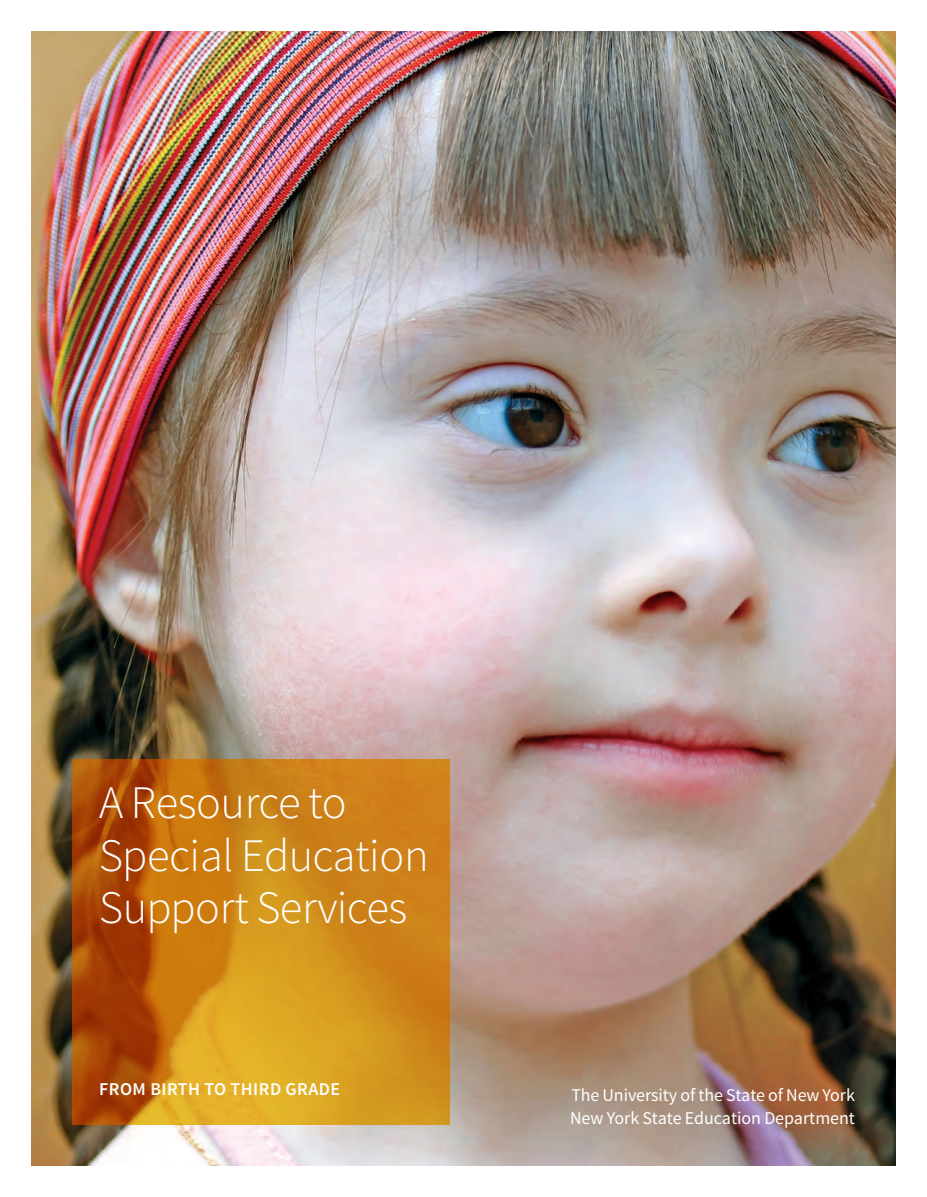
<style>
.page{position:relative;width:927px;height:1197px;background:#fff}
.page>*{position:absolute;margin:0;border:0;box-sizing:border-box;transform-origin:0 0}
.t1{font:300 46.5px/52.5px "Source Sans Pro";letter-spacing:-.01em;color:#fff}
.t2{font:18px/23.2px "Source Sans Pro";letter-spacing:-.005em;color:#fff}
.t3{font:600 18px "Source Sans Pro";letter-spacing:.03em;color:#fff}
</style>
<div class="page">
<img style="left:32px;top:32px;width:864px;height:1134px">
<svg style="left:72px;top:759px;width:378px;height:366px;background:#c87d16"></svg>
<h1 class="t1" style="left:99px;top:777px;width:331px">A Resource to<br>Special Education<br>Support Services</h1>
<p class="t3" style="left:99px;top:1078px;width:242px">FROM BIRTH TO THIRD GRADE</p>
<p class="t2" style="left:570px;top:1084px;width:286px">The University of the State of New York<br>New York State Education Department</p>
</div>
